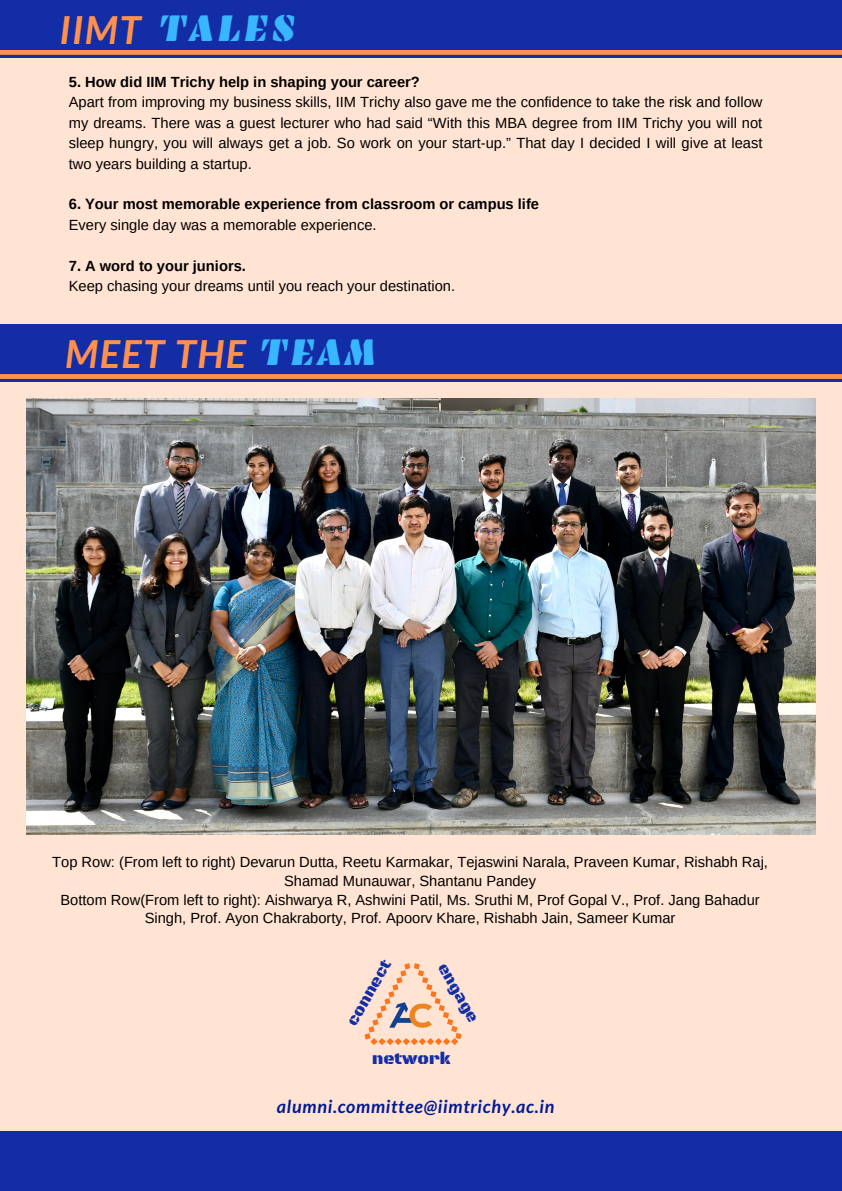
<style>
.page{position:relative;width:842px;height:1191px;background:#fff}
.page>*{position:absolute;margin:0;border:0;box-sizing:border-box;transform-origin:0 0}
.t1{font:italic 700 38.5px "Lato";letter-spacing:.04em;color:#ff914d}
.t2{font:38.5px "Emblema One";letter-spacing:.04em;color:#38b6ff}
.t3{font:italic 700 17.9px "Lato";letter-spacing:.04em;color:#001a94}
.t4{font:17px "Black Ops One";color:#132da6}
.t5{font:16.8px "Black Ops One";color:#132da6}
.t6{font:16.7px "Black Ops One";color:#132da6}
.t7{font:14.7px/20.4px "Arimo";color:#000;text-align:justify}
.t8{font:700 14.7px "Arimo";color:#000}
.s1{font-family:"Lato";font-weight:700;font-style:italic;color:#ff914d}
.s2{font-family:"Emblema One";font-weight:400;font-style:normal;color:#38b6ff}
</style>
<div class="page">
<div style="left:0;top:0;width:842px;height:1190px;background:#ffe4d3"></div>
<div style="left:0;top:1130px;width:842px;height:60px;background:#132da6"></div>
<img style="left:26px;top:398px;width:789px;height:436px">
<div style="left:0;top:0;width:842px;height:57px;background:#132da6"></div>
<svg style="left:0;top:50px;width:842px;height:5px;background:#f88e4f"></svg>
<div style="left:0;top:324px;width:842px;height:57px;background:#132da6"></div>
<svg style="left:0;top:374px;width:842px;height:5px;background:#f88e4f"></svg>
<svg style="left:364px;top:963px;width:98px;height:81px"></svg>
<img style="left:371px;top:984px;width:78px;height:61px">
<h1 class="t2" style="left:59px;top:5px;width:238px"><span class="s1">IIMT</span> TALES</h1>
<p class="t8" style="left:69px;top:74px;width:352px">5. How did IIM Trichy help in shaping your career?</p>
<p class="t7" style="left:69px;top:92px;width:695px">Apart from improving my business skills, IIM Trichy also gave me the confidence to take the risk and follow my dreams. There was a guest lecturer who had said “With this MBA degree from IIM Trichy you will not sleep hungry, you will always get a job. So work on your start-up.” That day I decided I will give at least two years building a startup.</p>
<p class="t8" style="left:69px;top:196px;width:472px">6. Your most memorable experience from classroom or campus life</p>
<p class="t7" style="left:69px;top:214px;width:309px">Every single day was a memorable experience.</p>
<p class="t8" style="left:69px;top:257px;width:179px">7. A word to your juniors.</p>
<p class="t7" style="left:69px;top:276px;width:388px">Keep chasing your dreams until you reach your destination.</p>
<h1 class="t1" style="left:65px;top:329px;width:312px">MEET THE <span class="s2">TEAM</span></h1>
<p class="t7" style="left:52px;top:852px;width:717px;line-height:18.6px;text-align:center">Top Row: (From left to right) Devarun Dutta, Reetu Karmakar, Tejaswini Narala, Praveen Kumar, Rishabh Raj, Shamad Munauwar, Shantanu Pandey<br>Bottom Row(From left to right): Aishwarya R, Ashwini Patil, Ms. Sruthi M, Prof Gopal V., Prof. Jang Bahadur Singh, Prof. Ayon Chakraborty, Prof. Apoorv Khare, Rishabh Jain, Sameer Kumar</p>
<p class="t6" style="left:342px;top:1019px;width:75px;rotate:-60deg">connect</p>
<p class="t5" style="left:451px;top:959px;width:67px;rotate:60deg">engage</p>
<p class="t4" style="left:372px;top:1047px;width:80px">network</p>
<p class="t3" style="left:277px;top:1094px;width:279px">alumni.committee@iimtrichy.ac.in</p>
</div>
